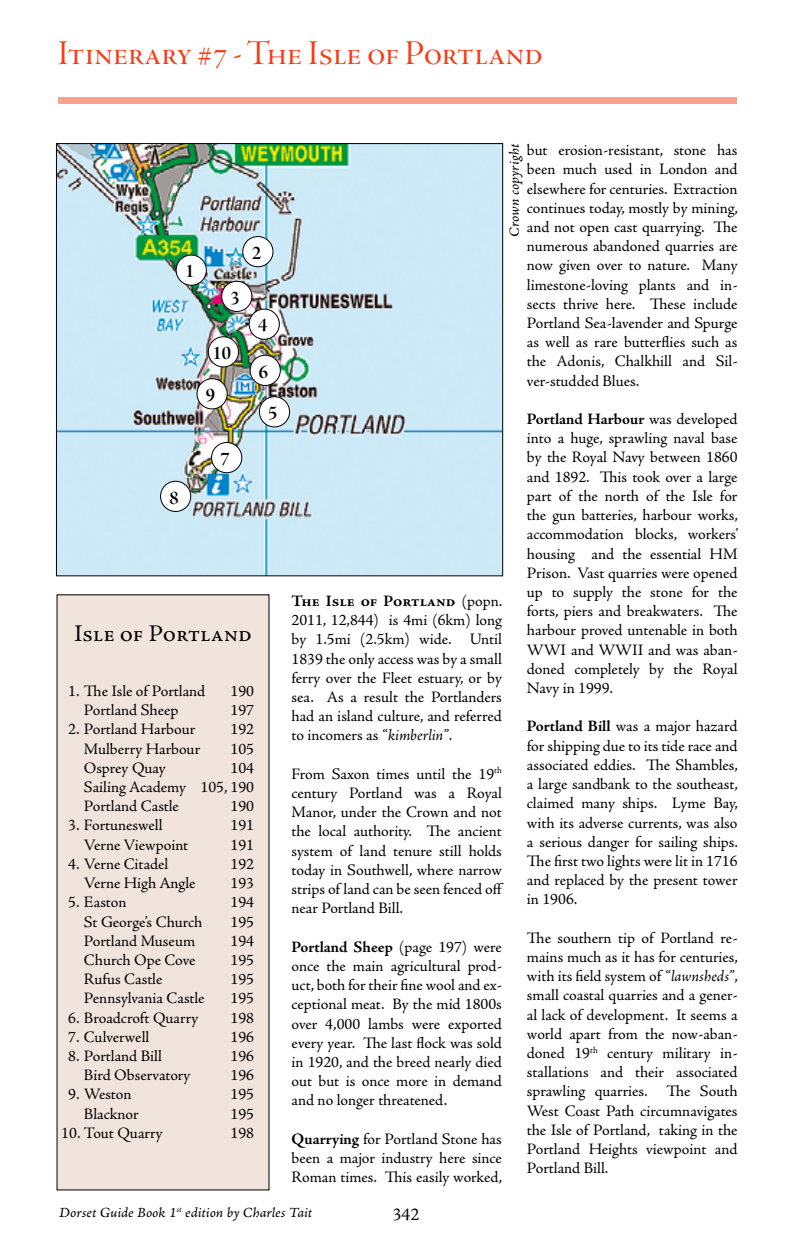
<style>
.page{position:relative;width:794px;height:1248px;background:#fff}
.page>*{position:absolute;margin:0;border:0;box-sizing:border-box;transform-origin:0 0}
.t1{font:36px "Adobe Jenson Pro Disp";color:#f83a15}
.t2{font:24px "Adobe Jenson Pro";color:#000}
.t3{font:20px "Adobe Jenson Pro Bold Disp";color:#000}
.t4{font:18px "Adobe Jenson Pro";color:#000}
.t5{font:16px/19.2px "Adobe Jenson Pro";color:#000;text-align:justify}
.t6{font:14px "Adobe Jenson Pro It Capt";color:#000}
.s1{font-weight:700}
.s2{font-style:italic}
</style>
<div class="page">
<div style="left:59px;top:97px;width:678px;height:6px;background:#ff9f8f"></div>
<svg style="left:58px;top:145px;width:443px;height:429px;background:#bddae2"></svg>
<div style="left:57px;top:594px;width:212px;height:595px;background:#f1e4dc"></div>
<div style="left:176px;top:255px;width:30px;height:30px;background:#fff;border-radius:50%"></div>
<div style="left:176px;top:254px;width:31px;height:32px;border:1px solid #000;border-radius:50%"></div>
<div style="left:243px;top:236px;width:30px;height:31px;background:#fff;border-radius:50%"></div>
<div style="left:242px;top:236px;width:31px;height:31px;border:1px solid #000;border-radius:50%"></div>
<div style="left:222px;top:281px;width:30px;height:30px;background:#fff;border-radius:50%"></div>
<div style="left:221px;top:281px;width:31px;height:31px;border:1px solid #000;border-radius:50%"></div>
<div style="left:249px;top:309px;width:30px;height:30px;background:#fff;border-radius:50%"></div>
<div style="left:249px;top:308px;width:31px;height:32px;border:1px solid #000;border-radius:50%"></div>
<div style="left:259px;top:396px;width:30px;height:31px;background:#fff;border-radius:50%"></div>
<div style="left:259px;top:396px;width:31px;height:31px;border:1px solid #000;border-radius:50%"></div>
<div style="left:250px;top:355px;width:30px;height:30px;background:#fff;border-radius:50%"></div>
<div style="left:249px;top:354px;width:32px;height:32px;border:1px solid #000;border-radius:50%"></div>
<div style="left:212px;top:442px;width:30px;height:30px;background:#fff;border-radius:50%"></div>
<div style="left:211px;top:442px;width:31px;height:31px;border:1px solid #000;border-radius:50%"></div>
<div style="left:160px;top:481px;width:31px;height:30px;background:#fff;border-radius:50%"></div>
<div style="left:160px;top:480px;width:31px;height:32px;border:1px solid #000;border-radius:50%"></div>
<div style="left:197px;top:378px;width:30px;height:31px;background:#fff;border-radius:50%"></div>
<div style="left:196px;top:378px;width:32px;height:31px;border:1px solid #000;border-radius:50%"></div>
<div style="left:208px;top:337px;width:30px;height:30px;background:#fff;border-radius:50%"></div>
<div style="left:208px;top:336px;width:31px;height:31px;border:1px solid #000;border-radius:50%"></div>
<h1 class="t1" style="left:58px;top:33px;width:487px">Itinerary #7 - The Isle of Portland</h1>
<p class="t3" style="left:185px;top:260px;width:11px">1</p>
<p class="t3" style="left:230px;top:286px;width:11px">3</p>
<p class="t3" style="left:213px;top:342px;width:20px">10</p>
<p class="t3" style="left:206px;top:383px;width:11px">9</p>
<p class="t3" style="left:169px;top:486px;width:11px">8</p>
<p class="t3" style="left:220px;top:447px;width:11px">7</p>
<p class="t3" style="left:252px;top:241px;width:11px">2</p>
<p class="t3" style="left:258px;top:314px;width:11px">4</p>
<p class="t3" style="left:268px;top:401px;width:11px">5</p>
<h2 class="t2" style="left:74px;top:620px;width:179px">Isle of Portland</h2>
<p class="t5" style="left:68px;top:681px;width:139px">1. The Isle of Portland</p>
<p class="t5" style="left:231px;top:681px;width:25px">190</p>
<p class="t5" style="left:84px;top:700px;width:96px">Portland Sheep</p>
<p class="t5" style="left:231px;top:700px;width:25px">197</p>
<p class="t5" style="left:68px;top:720px;width:129px">2. Portland Harbour</p>
<p class="t5" style="left:231px;top:720px;width:25px">192</p>
<p class="t5" style="left:84px;top:739px;width:118px">Mulberry Harbour</p>
<p class="t5" style="left:231px;top:739px;width:25px">105</p>
<p class="t5" style="left:84px;top:758px;width:83px">Osprey Quay</p>
<p class="t5" style="left:84px;top:758px;width:172px;text-indent:147px">104<br>Sailing Academy 105, 190<br>Portland Castle</p>
<p class="t5" style="left:231px;top:796px;width:25px">190</p>
<p class="t5" style="left:68px;top:816px;width:96px">3. Fortuneswell</p>
<p class="t5" style="left:231px;top:816px;width:25px">191</p>
<p class="t5" style="left:84px;top:835px;width:106px">Verne Viewpoint</p>
<p class="t5" style="left:231px;top:835px;width:25px">191</p>
<p class="t5" style="left:68px;top:854px;width:102px">4. Verne Citadel</p>
<p class="t5" style="left:231px;top:854px;width:25px">192</p>
<p class="t5" style="left:84px;top:873px;width:113px">Verne High Angle</p>
<p class="t5" style="left:231px;top:873px;width:25px">193</p>
<p class="t5" style="left:68px;top:892px;width:60px">5. Easton</p>
<p class="t5" style="left:231px;top:892px;width:25px">194</p>
<p class="t5" style="left:84px;top:912px;width:120px">St George’s Church</p>
<p class="t5" style="left:231px;top:912px;width:25px">195</p>
<p class="t5" style="left:84px;top:931px;width:113px">Portland Museum</p>
<p class="t5" style="left:231px;top:931px;width:25px">194</p>
<p class="t5" style="left:84px;top:950px;width:113px">Church Ope Cove</p>
<p class="t5" style="left:231px;top:950px;width:25px">195</p>
<p class="t5" style="left:84px;top:969px;width:80px">Rufus Castle</p>
<p class="t5" style="left:231px;top:969px;width:25px">195</p>
<p class="t5" style="left:84px;top:988px;width:122px">Pennsylvania Castle</p>
<p class="t5" style="left:231px;top:988px;width:25px">195</p>
<p class="t5" style="left:68px;top:1008px;width:132px">6. Broadcroft Quarry</p>
<p class="t5" style="left:231px;top:1008px;width:25px">198</p>
<p class="t5" style="left:68px;top:1027px;width:83px">7. Culverwell</p>
<p class="t5" style="left:231px;top:1027px;width:25px">196</p>
<p class="t5" style="left:68px;top:1046px;width:95px">8. Portland Bill</p>
<p class="t5" style="left:231px;top:1046px;width:25px">196</p>
<p class="t5" style="left:84px;top:1065px;width:108px">Bird Observatory</p>
<p class="t5" style="left:231px;top:1065px;width:25px">196</p>
<p class="t5" style="left:68px;top:1084px;width:65px">9. Weston</p>
<p class="t5" style="left:231px;top:1084px;width:25px">195</p>
<p class="t5" style="left:84px;top:1104px;width:56px">Blacknor</p>
<p class="t5" style="left:231px;top:1104px;width:25px">195</p>
<p class="t5" style="left:61px;top:1123px;width:103px">10. Tout Quarry</p>
<p class="t5" style="left:231px;top:1123px;width:25px">198</p>
<p class="t5" style="left:527px;top:141px;width:213px">but erosion-resistant, stone has been much used in London and elsewhere for centuries. Extraction continues today, mostly by mining, and not open cast quarrying. The numerous abandoned quarries are now given over to nature. Many limestone-loving plants and in&shy;sects thrive here. These include Portland Sea-lavender and Spurge as well as rare butterflies such as the Adonis, Chalkhill and Sil&shy;ver-studded Blues.</p>
<p class="t5" style="left:527px;top:410px;width:213px"><span class="s1">Portland Harbour</span> was developed into a huge, sprawling naval base by the Royal Navy between 1860 and 1892. This took over a large part of the north of the Isle for the gun batteries, harbour works, accommodation blocks, workers’ housing and the essential HM Prison. Vast quarries were opened up to supply the stone for the forts, piers and breakwaters. The harbour proved untenable in both WWI and WWII and was aban&shy;doned completely by the Royal Navy in 1999.</p>
<p class="t5" style="left:527px;top:717px;width:213px"><span class="s1">Portland Bill</span> was a major hazard for shipping due to its tide race and associated eddies. The Shambles, a large sandbank to the southeast, claimed many ships. Lyme Bay, with its adverse currents, was also a serious danger for sailing ships.<br>The first two lights were lit in 1716 and replaced by the present tower in 1906.</p>
<p class="t5" style="left:527px;top:928px;width:213px">The southern tip of Portland re&shy;mains much as it has for centuries, with its field system of <span class="s2">“lawnsheds”</span>, small coastal quarries and a gener&shy;al lack of development. It seems a world apart from the now-aban&shy;doned 19<sup>th</sup> century military in&shy;stallations and their associated sprawling quarries. The South West Coast Path circumnavigates the Isle of Portland, taking in the Portland Heights viewpoint and Portland Bill.</p>
<p class="t6" style="left:506px;top:236px;width:94px;rotate:-90deg">Crown copyright</p>
<p class="t5" style="left:291px;top:591px;width:212px"><span class="s1">The Isle of Portland</span> (popn.<br>2011, 12,844) is 4mi (6km) long by 1.5mi (2.5km) wide. Until 1839 the only access was by a small ferry over the Fleet estuary, or by sea. As a result the Portlanders had an island culture, and referred to incomers as <span class="s2">“kimberlin”</span>.</p>
<p class="t5" style="left:291px;top:764px;width:213px">From Saxon times until the 19<sup>th </sup>century Portland was a Royal Manor, under the Crown and not the local authority. The ancient system of land tenure still holds today in Southwell, where narrow strips of land can be seen fenced off near Portland Bill.</p>
<p class="t5" style="left:291px;top:937px;width:212px"><span class="s1">Portland Sheep</span> (page 197) were once the main agricultural prod&shy;uct, both for their fine wool and ex&shy;ceptional meat. By the mid 1800s over 4,000 lambs were exported every year. The last flock was sold in 1920, and the breed nearly died out but is once more in demand and no longer threatened.</p>
<p class="t5" style="left:291px;top:1129px;width:212px"><span class="s1">Quarrying</span> for Portland Stone has been a major industry here since Roman times. This easily worked,</p>
<p class="t6" style="left:59px;top:1203px;width:254px">Dorset Guide Book 1<sup>st</sup> edition by Charles Tait</p>
<p class="t4" style="left:393px;top:1203px;width:28px">342</p>
</div>
